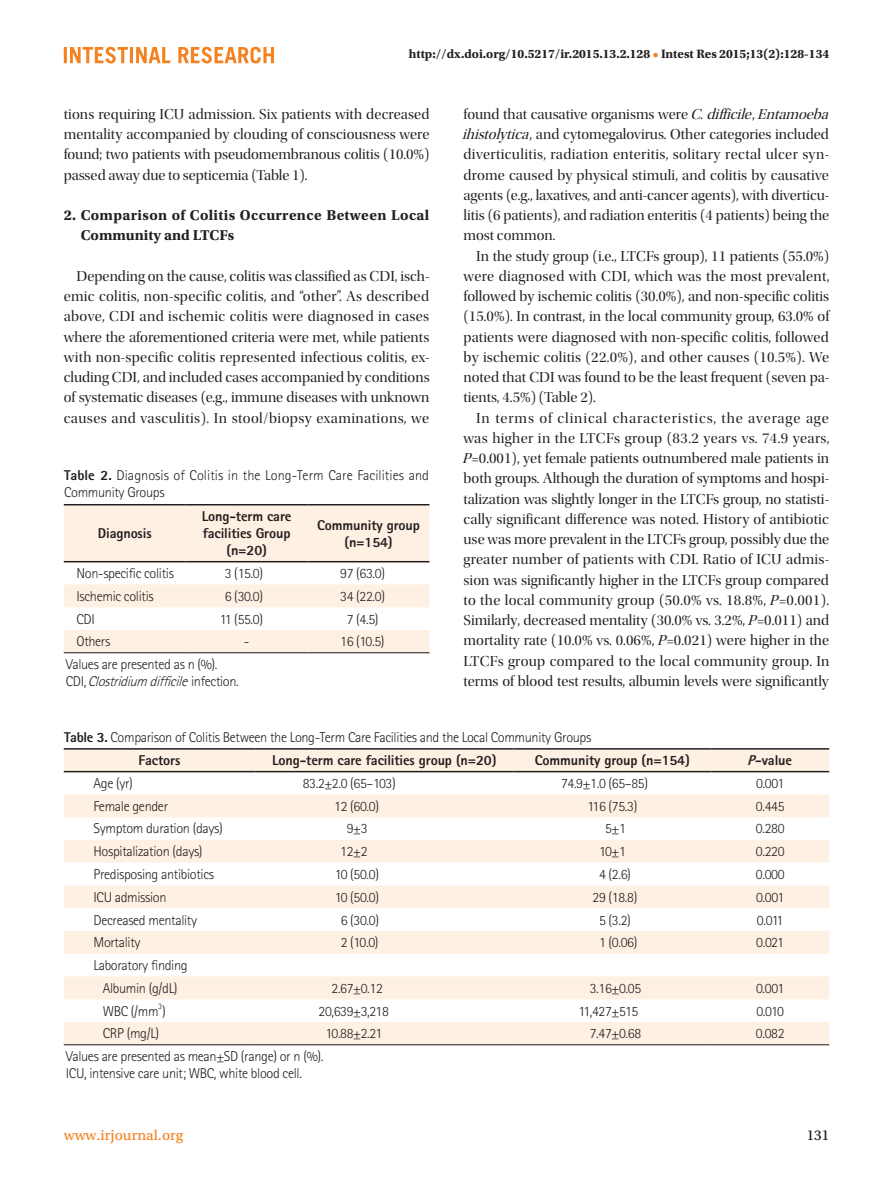
<style>
.page{position:relative;width:893px;height:1191px;background:#fff}
.page>*{position:absolute;margin:0;border:0;box-sizing:border-box;transform-origin:0 0}
.영문본문{font:15px/20.2px "Utopia Std Disp";color:#231f20;text-align:justify}
.영문-서론1{font:700 15px/20.2px "Utopia Std";letter-spacing:.02em;color:#231f20}
.t1{font:15px "Utopia Std Capt";color:#f58220}
.t2{font:15px "Utopia Std Capt";color:#231f20}
.영문-표{font:300 14.25px "Rotis Sans Serif Std";letter-spacing:-.025em;color:#231f20}
.표-line{font:800 14.25px/17.1px "Rotis Sans Serif Std";letter-spacing:-.01em;color:#231f20;text-align:center}
.영문-표-2{font:300 14.25px/17.1px "Rotis Sans Serif Std";color:#231f20}
.영문-표-3{font:italic 300 14.25px "Rotis Sans Serif Std";color:#231f20}
.t3{font:700 12.75px "Utopia Std";color:#231f20}
.영문-표-4{font:300 8.25px "Rotis Sans Serif Std";color:#231f20}
.s1{color:#f58220}
.s2{font-weight:800}
.s3{font-style:normal}
.s4{font-style:italic}
</style>
<div class="page">
<svg style="left:64px;top:47px;width:210px;height:16px"></svg>
<svg style="left:64px;top:505px;width:365px;height:147px;fill:#fef0e2"></svg>
<hr style="left:64px;top:504px;width:122px;height:1px;background:#231f20">
<hr style="left:186px;top:504px;width:122px;height:1px;background:#231f20">
<hr style="left:308px;top:504px;width:121px;height:1px;background:#231f20">
<hr style="left:64px;top:561px;width:122px;height:1px;background:#231f20">
<hr style="left:186px;top:561px;width:122px;height:1px;background:#231f20">
<hr style="left:308px;top:561px;width:121px;height:1px;background:#231f20">
<hr style="left:64px;top:652px;width:122px;height:1px;background:#231f20">
<hr style="left:186px;top:652px;width:122px;height:1px;background:#231f20">
<hr style="left:308px;top:652px;width:121px;height:1px;background:#231f20">
<svg style="left:64px;top:749px;width:765px;height:295px;fill:#fef0e2"></svg>
<hr style="left:64px;top:748px;width:191px;height:1px;background:#231f20">
<hr style="left:255px;top:748px;width:258px;height:1px;background:#231f20">
<hr style="left:513px;top:748px;width:198px;height:1px;background:#231f20">
<hr style="left:711px;top:748px;width:118px;height:1px;background:#231f20">
<hr style="left:64px;top:771px;width:191px;height:1px;background:#231f20">
<hr style="left:255px;top:771px;width:258px;height:1px;background:#231f20">
<hr style="left:513px;top:771px;width:198px;height:1px;background:#231f20">
<hr style="left:711px;top:771px;width:118px;height:1px;background:#231f20">
<hr style="left:64px;top:1044px;width:191px;height:1px;background:#231f20">
<hr style="left:255px;top:1044px;width:258px;height:1px;background:#231f20">
<hr style="left:513px;top:1044px;width:198px;height:1px;background:#231f20">
<hr style="left:711px;top:1044px;width:118px;height:1px;background:#231f20">
<p class="t3" style="left:409px;top:47px;width:422px">http://dx.doi.org/10.5217/ir.2015.13.2.128 <span class="s1">•</span> Intest Res 2015;13(2):128-134</p>
<p class="영문본문" style="left:64px;top:104px;width:367px">tions requiring ICU admission. Six patients with decreased mentality accompanied by clouding of consciousness were found; two patients with pseudomembranous colitis (10.0%) passed away due to septicemia (Table 1).</p>
<p class="영문-서론1" style="left:81px;top:205px;width:350px;text-indent:-17px">2. Comparison of Colitis Occurrence Between Local<br>Community and LTCFs</p>
<p class="영문본문" style="left:64px;top:266px;width:367px;text-indent:13px">Depending on the cause, colitis was classified as CDI, isch&shy;emic colitis, non-specific colitis, and “other”. As described above, CDI and ischemic colitis were diagnosed in cases where the aforementioned criteria were met, while patients with non-specific colitis represented infectious colitis, ex&shy;cluding CDI, and included cases accompanied by conditions of systematic diseases (e.g., immune diseases with unknown causes and vasculitis). In stool/biopsy examinations, we</p>
<p class="영문-표-2" style="left:64px;top:467px;width:366px"><span class="s2">Table 2.</span> Diagnosis of Colitis in the Long-Term Care Facilities and<br>Community Groups</p>
<p class="표-line" style="left:98px;top:524px;width:55px">Diagnosis</p>
<p class="표-line" style="left:202px;top:507px;width:91px">Long-term care</p>
<p class="표-line" style="left:203px;top:524px;width:89px">facilities Group (n=20)</p>
<p class="표-line" style="left:317px;top:516px;width:104px">Community group</p>
<p class="표-line" style="left:344px;top:533px;width:50px">(n=154)</p>
<p class="영문-표" style="left:77px;top:565px;width:99px">Non-specific colitis</p>
<p class="영문-표" style="left:225px;top:565px;width:40px">3 (15.0)</p>
<p class="영문-표" style="left:340px;top:565px;width:46px">97 (63.0)</p>
<p class="영문-표" style="left:77px;top:588px;width:79px">Ischemic colitis</p>
<p class="영문-표" style="left:225px;top:588px;width:40px">6 (30.0)</p>
<p class="영문-표" style="left:340px;top:588px;width:46px">34 (22.0)</p>
<p class="영문-표" style="left:77px;top:610px;width:20px">CDI</p>
<p class="영문-표" style="left:220px;top:610px;width:45px">11 (55.0)</p>
<p class="영문-표" style="left:347px;top:610px;width:33px">7 (4.5)</p>
<p class="영문-표" style="left:77px;top:633px;width:35px">Others</p>
<p class="영문-표" style="left:244px;top:633px;width:7px">-</p>
<p class="영문-표" style="left:340px;top:633px;width:46px">16 (10.5)</p>
<p class="영문-표" style="left:66px;top:656px;width:153px">Values are presented as n (%).</p>
<p class="영문-표-3" style="left:66px;top:673px;width:174px"><span class="s3">C D I ,</span> Clostridium difficile<span class="s3">i n f e c t i o n .</span></p>
<p class="영문본문" style="left:462px;top:104px;width:372px;text-align:left">found that causative organisms were <span class="s4">C.difficile</span>, <span class="s4">Entamoeba ihistolytica</span>, and cytomegalovirus. Other categories included diverticulitis, radiation enteritis, solitary rectal ulcer syn&shy;drome caused by physical stimuli, and colitis by causative agents (e.g., laxatives, and anti-cancer agents), with diverticu&shy;litis (6 patients), and radiation enteritis (4 patients) being the most common.</p>
<p class="영문본문" style="left:463px;top:246px;width:367px;text-indent:13px">In the study group (i.e., LTCFs group), 11 patients (55.0%) were diagnosed with CDI, which was the most prevalent, followed by ischemic colitis (30.0%), and non-specific colitis (15.0%). In contrast, in the local community group, 63.0% of patients were diagnosed with non-specific colitis, followed by ischemic colitis (22.0%), and other causes (10.5%). We noted that CDI was found to be the least frequent (seven pa&shy;tients, 4.5%) (Table 2).</p>
<p class="영문본문" style="left:462px;top:408px;width:369px;text-indent:14px">In terms of clinical characteristics, the average age was higher in the LTCFs group (83.2 years vs. 74.9 years, <span class="s4">P</span>=0.001), yet female patients outnumbered male patients in both groups. Although the duration of symptoms and hospi&shy;talization was slightly longer in the LTCFs group, no statisti&shy;cally significant difference was noted. History of antibiotic use was more prevalent in the LTCFs group, possibly due the greater number of patients with CDI. Ratio of ICU admis&shy;sion was significantly higher in the LTCFs group compared to the local community group (50.0% vs. 18.8%, <span class="s4">P</span>=0.001).<br>Similarly, decreased mentality (30.0% vs. 3.2%, <span class="s4">P</span>=0.011) and mortality rate (10.0% vs. 0.06%, <span class="s4">P</span>=0.021) were higher in the LTCFs group compared to the local community group. In terms of blood test results, albumin levels were significantly</p>
<p class="영문-표" style="left:64px;top:728px;width:529px"><span class="s2">Table 3.</span> Comparison of Colitis Between the Long-Term Care Facilities and the Local Community Groups</p>
<p class="표-line" style="left:139px;top:751px;width:43px">Factors</p>
<p class="표-line" style="left:272px;top:751px;width:226px">Long-term care facilities group (n=20)</p>
<p class="표-line" style="left:535px;top:751px;width:156px">Community group (n=154)</p>
<p class="표-line" style="left:747px;top:751px;width:47px"><span class="s4">P</span>-value</p>
<p class="영문-표" style="left:94px;top:775px;width:41px">Age (yr)</p>
<p class="영문-표" style="left:303px;top:775px;width:95px">83.2±2.0 (65–103)</p>
<p class="영문-표" style="left:561px;top:775px;width:89px">74.9±1.0 (65–85)</p>
<p class="영문-표" style="left:756px;top:775px;width:30px">0.001</p>
<p class="영문-표" style="left:94px;top:797px;width:76px">Female gender</p>
<p class="영문-표" style="left:334px;top:797px;width:46px">12 (60.0)</p>
<p class="영문-표" style="left:588px;top:797px;width:51px">116 (75.3)</p>
<p class="영문-표" style="left:756px;top:797px;width:30px">0.445</p>
<p class="영문-표" style="left:94px;top:820px;width:131px">Symptom duration (days)</p>
<p class="영문-표" style="left:347px;top:820px;width:22px">9±3</p>
<p class="영문-표" style="left:605px;top:820px;width:22px">5±1</p>
<p class="영문-표" style="left:756px;top:820px;width:30px">0.280</p>
<p class="영문-표" style="left:94px;top:843px;width:111px">Hospitalization (days)</p>
<p class="영문-표" style="left:340px;top:843px;width:29px">12±2</p>
<p class="영문-표" style="left:599px;top:843px;width:28px">10±1</p>
<p class="영문-표" style="left:756px;top:843px;width:30px">0.220</p>
<p class="영문-표" style="left:94px;top:866px;width:122px">Predisposing antibiotics</p>
<p class="영문-표" style="left:335px;top:866px;width:46px">10 (50.0)</p>
<p class="영문-표" style="left:599px;top:866px;width:33px">4 (2.6)</p>
<p class="영문-표" style="left:756px;top:866px;width:30px">0.000</p>
<p class="영문-표" style="left:94px;top:888px;width:75px">ICU admission</p>
<p class="영문-표" style="left:335px;top:888px;width:46px">10 (50.0)</p>
<p class="영문-표" style="left:592px;top:888px;width:46px">29 (18.8)</p>
<p class="영문-표" style="left:756px;top:888px;width:30px">0.001</p>
<p class="영문-표" style="left:94px;top:911px;width:105px">Decreased mentality</p>
<p class="영문-표" style="left:341px;top:911px;width:40px">6 (30.0)</p>
<p class="영문-표" style="left:599px;top:911px;width:33px">5 (3.2)</p>
<p class="영문-표" style="left:757px;top:911px;width:28px">0.011</p>
<p class="영문-표" style="left:94px;top:934px;width:49px">Mortality</p>
<p class="영문-표" style="left:341px;top:934px;width:39px">2 (10.0)</p>
<p class="영문-표" style="left:599px;top:934px;width:40px">1 (0.06)</p>
<p class="영문-표" style="left:756px;top:934px;width:29px">0.021</p>
<p class="영문-표" style="left:94px;top:957px;width:96px">Laboratory finding</p>
<p class="영문-표" style="left:103px;top:979px;width:76px">Albumin (g/dL)</p>
<p class="영문-표" style="left:332px;top:979px;width:53px">2.67±0.12</p>
<p class="영문-표" style="left:590px;top:979px;width:53px">3.16±0.05</p>
<p class="영문-표" style="left:756px;top:979px;width:30px">0.001</p>
<p class="영문-표" style="left:103px;top:1002px;width:64px">WBC (/mm )</p>
<p class="영문-표-4" style="left:158px;top:1001px;width:5px">3</p>
<p class="영문-표" style="left:319px;top:1002px;width:72px">20,639±3,218</p>
<p class="영문-표" style="left:578px;top:1002px;width:61px">11,427±515</p>
<p class="영문-표" style="left:756px;top:1002px;width:29px">0.010</p>
<p class="영문-표" style="left:103px;top:1025px;width:58px">CRP (mg/L)</p>
<p class="영문-표" style="left:326px;top:1025px;width:58px">10.88±2.21</p>
<p class="영문-표" style="left:590px;top:1025px;width:53px">7.47±0.68</p>
<p class="영문-표" style="left:756px;top:1025px;width:30px">0.082</p>
<p class="영문-표" style="left:66px;top:1048px;width:259px">Values are presented as mean±SD (range) or n (%).</p>
<p class="영문-표" style="left:66px;top:1065px;width:238px">ICU, intensive care unit; WBC, white blood cell.</p>
<p class="t1" style="left:64px;top:1126px;width:121px">www.irjournal.org</p>
<p class="t2" style="left:807px;top:1126px;width:24px">131</p>
</div>
